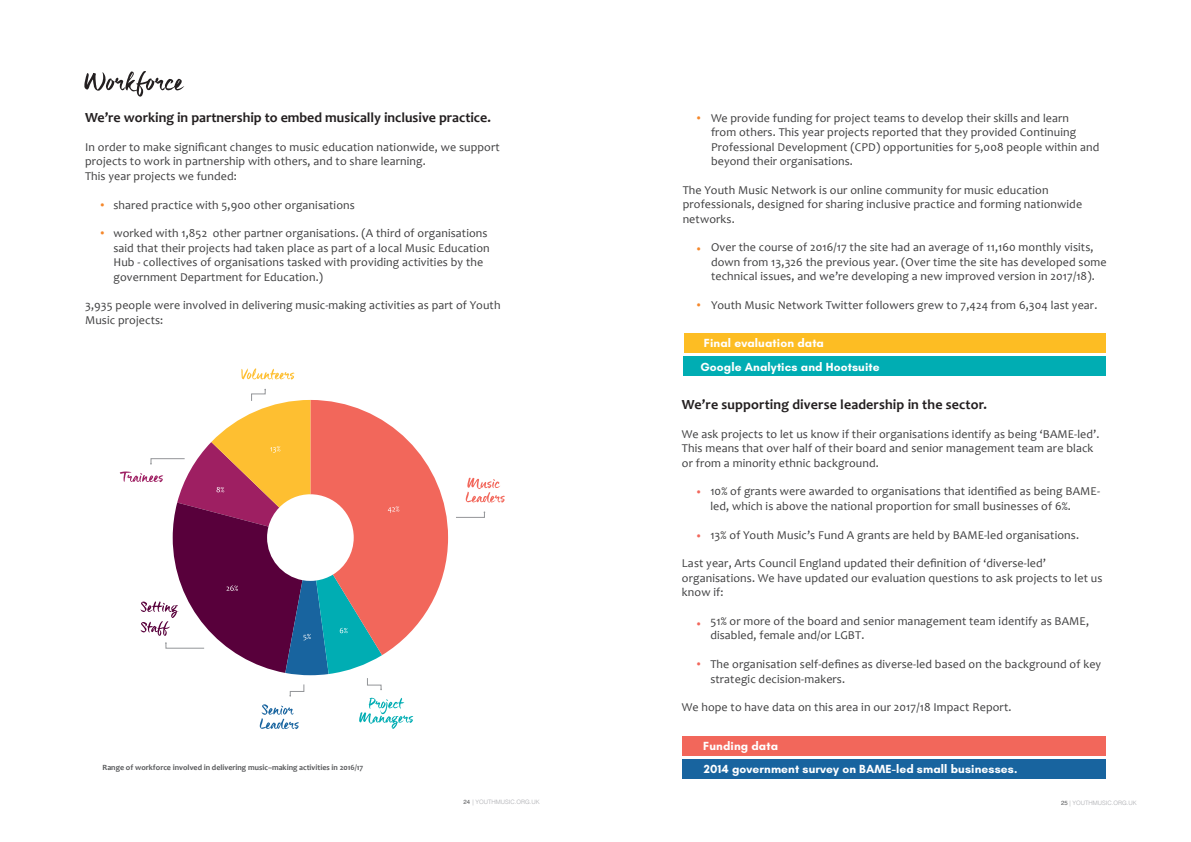
<style>
.page{position:relative;width:1191px;height:842px;background:#fff}
.page>*{position:absolute;margin:0;border:0;box-sizing:border-box;transform-origin:0 0}
.t1{font:700 14px "Candara";color:#231f20}
.t2{font:12px/14.4px "Candara";letter-spacing:.01em;color:#3e3e3f}
.t3{font:700 12px "Glacial Indifference";letter-spacing:.01em;color:#fff}
.t4{font:10px "Candara";color:#f5872a}
.t5{font:10px "Candara";color:#f2675b}
.t6{font:700 8px "Candara";color:#57585a}
.t7{font:300 6px "Helvetica";color:#a8a9ad}
.s1{font-weight:400;color:#57585a}
</style>
<div class="page">
<div style="left:682px;top:759px;width:424px;height:20px;background:#18649f"></div>
<div style="left:683px;top:356px;width:423px;height:20px;background:#00adb3"></div>
<svg style="left:84px;top:71px;width:100px;height:26px"></svg>
<svg style="left:466px;top:478px;width:39px;height:24px"></svg>
<svg style="left:456px;top:511px;width:29px;height:7px"></svg>
<svg style="left:241px;top:368px;width:53px;height:11px"></svg>
<svg style="left:120px;top:389px;width:328px;height:340px"></svg>
<div style="left:682px;top:736px;width:424px;height:19px;background:#f2675b"></div>
<div style="left:685px;top:333px;width:421px;height:20px;background:#fdbd23"></div>
<p class="t1" style="left:85px;top:109px;width:407px">We’re working in partnership to embed musically inclusive practice.</p>
<p class="t2" style="left:85px;top:140px;width:416px">In order to make significant changes to music education nationwide, we support projects to work in partnership with others, and to share learning.<br>This year projects we funded:</p>
<p class="t2" style="left:113px;top:197px;width:243px">shared practice with 5,900 other organisations</p>
<p class="t2" style="left:113px;top:226px;width:378px">worked with 1,852 other partner organisations. (A third of organisations said that their projects had taken place as part of a local Music Education Hub - collectives of organisations tasked with providing activities by the government Department for Education.)</p>
<p class="t2" style="left:85px;top:298px;width:417px">3,935 people were involved in delivering music-making activities as part of Youth<br>Music projects:</p>
<p class="t4" style="left:99px;top:198px;width:8px">•</p>
<p class="t4" style="left:99px;top:227px;width:8px">•</p>
<p class="t6" style="left:103px;top:762px;width:262px">Range of workforce involved in delivering music–making activities in 2016/17</p>
<p class="t2" style="left:711px;top:111px;width:390px">We provide funding for project teams to develop their skills and learn<br>from others. This year projects reported that they provided Continuing Professional Development (CPD) opportunities for 5,008 people within and beyond their organisations.</p>
<p class="t2" style="left:682px;top:183px;width:401px">The Youth Music Network is our online community for music education professionals, designed for sharing inclusive practice and forming nationwide networks.</p>
<p class="t2" style="left:711px;top:240px;width:397px">Over the course of 2016/17 the site had an average of 11,160 monthly visits, down from 13,326 the previous year. (Over time the site has developed some technical issues, and we’re developing a new improved version in 2017/18).</p>
<p class="t2" style="left:711px;top:298px;width:388px">Youth Music Network Twitter followers grew to 7,424 from 6,304 last year.</p>
<p class="t4" style="left:695px;top:112px;width:8px">•</p>
<p class="t4" style="left:695px;top:242px;width:8px">•</p>
<p class="t4" style="left:695px;top:299px;width:8px">•</p>
<p class="t3" style="left:704px;top:336px;width:122px">Final evaluation data</p>
<p class="t3" style="left:700px;top:360px;width:181px">Google Analytics and Hootsuite</p>
<p class="t1" style="left:682px;top:396px;width:306px">We’re supporting diverse leadership in the sector.</p>
<p class="t2" style="left:682px;top:427px;width:419px">We ask projects to let us know if their organisations identify as being ‘BAME-led’.<br>This means that over half of their board and senior management team are black or from a minority ethnic background.</p>
<p class="t2" style="left:710px;top:484px;width:391px">10% of grants were awarded to organisations that identified as being BAME&shy;led, which is above the national proportion for small businesses of 6%.</p>
<p class="t2" style="left:710px;top:527px;width:370px">13% of Youth Music’s Fund A grants are held by BAME-led organisations.</p>
<p class="t2" style="left:682px;top:556px;width:422px">Last year, Arts Council England updated their definition of ‘diverse-led’ organisations. We have updated our evaluation questions to ask projects to let us know if:</p>
<p class="t2" style="left:710px;top:614px;width:380px">51% or more of the board and senior management team identify as BAME, disabled, female and/or LGBT.</p>
<p class="t2" style="left:710px;top:657px;width:392px">The organisation self-defines as diverse-led based on the background of key strategic decision-makers.</p>
<p class="t2" style="left:682px;top:700px;width:331px">We hope to have data on this area in our 2017/18 Impact Report.</p>
<p class="t3" style="left:703px;top:738px;width:76px">Funding data</p>
<p class="t5" style="left:695px;top:485px;width:8px">•</p>
<p class="t5" style="left:695px;top:529px;width:8px">•</p>
<p class="t5" style="left:695px;top:617px;width:8px">•</p>
<p class="t5" style="left:695px;top:657px;width:8px">•</p>
<p class="t3" style="left:704px;top:761px;width:315px">2014 government survey on BAME-led small businesses.</p>
<p class="t7" style="left:463px;top:797px;width:78px"><span class="s1">24</span> | YOUTHMUSIC.ORG.UK</p>
<p class="t7" style="left:1061px;top:798px;width:77px"><span class="s1">25</span> | YOUTHMUSIC.ORG.UK</p>
</div>
